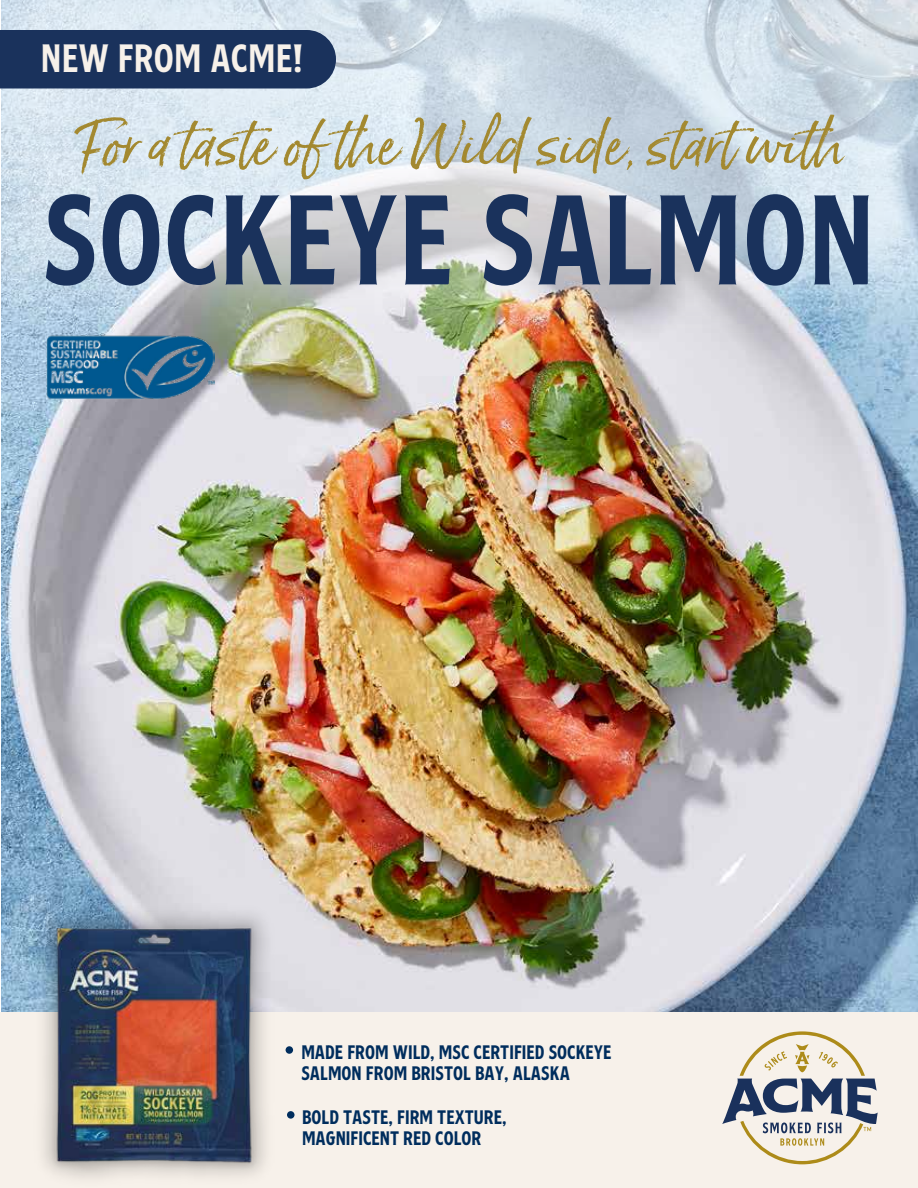
<style>
.page{position:relative;width:918px;height:1188px;background:#fff}
.page>*{position:absolute;margin:0;border:0;box-sizing:border-box;transform-origin:0 0}
.t1{font:500 condensed 127.05px "Ephemera Egyptian";letter-spacing:.005em;color:#1a325c}
.t2{font:55.8px "Born Ready Slanted";letter-spacing:.005em;color:#a38930}
.t3{font:500 condensed 39.45px "Ephemera Egyptian";letter-spacing:.005em;color:#f7f1ea}
.t4{font:19.5px/21px "Ephemera Egyptian Variable";color:#002d5d}
</style>
<div class="page">
<img style="left:2px;top:339px;width:916px;height:673px">
<img style="left:0;top:0;width:918px;height:339px">
<div style="left:0;top:30px;width:336px;height:58px;background:#1a325c"></div>
<div style="left:0;top:1012px;width:918px;height:176px;background:#f7f1ea"></div>
<img style="left:26px;top:899px;width:258px;height:279px">
<img style="left:1px;top:915px;width:314px;height:257px">
<img style="left:46px;top:320px;width:168px;height:94px">
<svg style="left:722px;top:1031px;width:156px;height:133px"></svg>
<div style="left:286px;top:1046px;width:7px;height:8px;background:#002d5d;border-radius:50%"></div>
<div style="left:287px;top:1111px;width:8px;height:8px;background:#002d5d;border-radius:50%"></div>
<h3 class="t3" style="left:41px;top:36px;width:263px">NEW FROM ACME!</h3>
<h2 class="t2" style="left:73px;top:111px;width:772px">For a taste of the Wild side, start with</h2>
<h1 class="t1" style="left:43px;top:169px;width:833px">SOCKEYE SALMON</h1>
<p class="t4" style="left:301px;top:1041px;width:312px">MADE FROM WILD, MSC CERTIFIED SOCKEYE<br>SALMON FROM BRISTOL BAY, ALASKA</p>
<p class="t4" style="left:302px;top:1107px;width:206px">BOLD TASTE, FIRM TEXTURE,<br>MAGNIFICENT RED COLOR</p>
</div>
